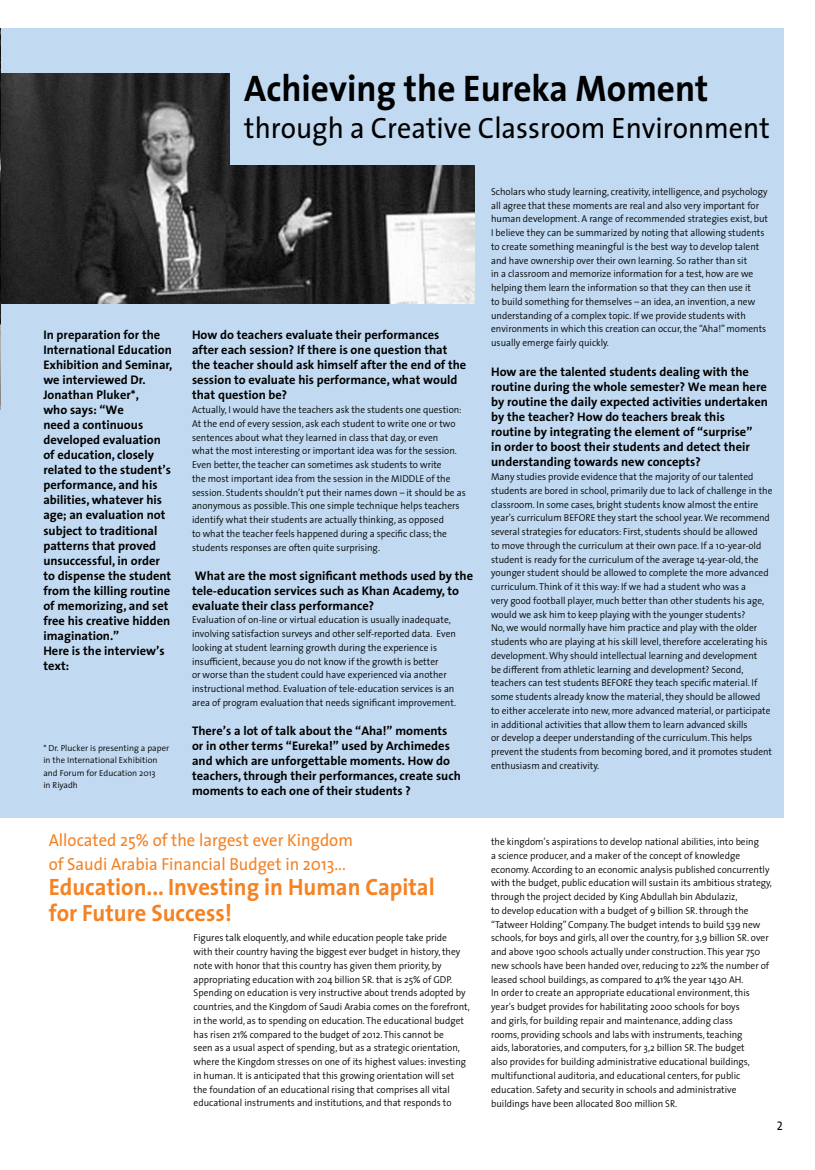
<style>
.page{position:relative;width:815px;height:1170px;background:#fff}
.page>*{position:absolute;margin:0;border:0;box-sizing:border-box;transform-origin:0 0}
.t1{font:700 37.25px "The Sans";color:#000;scale:.95 1}
.t2{font:29.62px "The Sans";color:#000;scale:.95 1}
.t3{font:700 23.75px/26.2px "The Sans";color:#f58223;scale:.95 1}
.t4{font:17.5px/23.8px "The Sans";color:#f58223;scale:.95 1}
.t5{font:700 12.5px/15px "The Sans";color:#000}
.t6{font:12.5px "The Sans Arabic";color:#000;scale:.95 1}
.t7{font:300 10px/13.8px "The Sans";color:#000;scale:.95 1}
.t8{font:300 8.75px/12.5px "The Sans";color:#000}
</style>
<div class="page">
<div style="left:0;top:28px;width:783px;height:789px;background:#c1daf1"></div>
<img style="left:1px;top:73px;width:474px;height:230px">
<div style="left:230px;top:63px;width:549px;height:102px;background:#c1daf1"></div>
<img style="left:0;top:28px;width:1px;height:381px">
<h1 class="t1" style="left:244px;top:57px;width:490px">Achieving the Eureka Moment</h1>
<h2 class="t2" style="left:244px;top:103px;width:555px">through a Creative Classroom Environment</h2>
<p class="t5" style="left:43px;top:327px;width:131px">In preparation for the<br>International Education<br>Exhibition and Seminar, we interviewed Dr.<br>Jonathan Pluker ,*<br>who says “: We<br>need a continuous developed evaluation of education, closely related to the student s’ performance, and his abilities, whatever his age; an evaluation not subject to traditional patterns that proved unsuccessful in, order to dispense the student from the killing routine of memorizing, and set free his creative hidden imagination “.<br>Here is the interview s’ text:</p>
<p class="t5" style="left:192px;top:327px;width:276px">How do teachers evaluate their performances after each session? If there is one question that the teacher should ask himself after the end of the session to evaluate his performance, what would that question be?</p>
<p class="t7" style="left:192px;top:402px;width:290px">Actually I, would have the teachers ask the students one question:<br>At the end of every session, ask each student to write one or two sentences about what they learned in class that day, or even<br>what the most interesting or important idea was for the session.<br>Even better, the teacher can sometimes ask students to write<br>the most important idea from the session in the MIDDLE of the session. Students shouldn t’ put their names down – it should be as anonymous as possible.This one simple technique helps teachers identify what their students are actually thinking, as opposed<br>to what the teacher feels happened during a specific class; the students responses are often quite surprising.</p>
<p class="t5" style="left:192px;top:567px;width:283px">What are the most significant methods used by the tele-education services such as Khan Academy to, evaluate their class performance?</p>
<p class="t7" style="left:192px;top:612px;width:280px">Evaluation of on-line or virtual education is usually inadequate, involving satisfaction surveys and other self-reported data. Even looking at student learning growth during the experience is insufficient, because you do not know if the growth is better<br>or worse than the student could have experienced via another instructional method. Evaluation of tele-education services is an area of program evaluation that needs significant improvement.</p>
<p class="t5" style="left:192px;top:722px;width:270px">There as’ lot of talk about the “Aha!” moments or in other terms “Eureka!” used by Archimedes and which are unforgettable moments. How do teachers, through their performances, create such moments to each one of their students ?</p>
<p class="t8" style="left:43px;top:741px;width:127px">* Dr. Plucker is presenting a paper in the International Exhibition and Forum for Education 2013<br>in Riyadh</p>
<h3 class="t4" style="left:49px;top:827px;width:322px">Allocated 25% of the largest ever Kingdom of Saudi Arabia Financial Budget in 2013...</h3>
<h3 class="t3" style="left:49px;top:872px;width:408px">Education... Investing in Human Capital for Future Success!</h3>
<p class="t7" style="left:194px;top:930px;width:292px">Figures talk eloquently, and while education people take pride<br>with their country having the biggest ever budget in history, they note with honor that this country has given them priority, by appropriating education with 204 billion SR. that is 25% of GDP.<br>Spending on education is very instructive about trends adopted by countries, and the Kingdom of Saudi Arabia comes on the forefront, in the world, as to spending on education.The educational budget has risen 21% compared to the budget of 2012.This cannot be<br>seen as a usual aspect of spending, but as a strategic orientation, where the Kingdom stresses on one of its highest values: investing in human It. is anticipated that this growing orientation will set the foundation of an educational rising that comprises all vital educational instruments and institutions, and that responds to</p>
<p class="t7" style="left:491px;top:184px;width:293px">Scholars who study learning, creativity, intelligence, and psychology all agree that these moments are real and also very important for human development A. range of recommended strategies exist, but I believe they can be summarized by noting that allowing students to create something meaningful is the best way to develop talent and have ownership over their own learning. So rather than sit<br>in a classroom and memorize information for a test, how are we helping them learn the information so that they can then use it<br>to build something for themselves – an idea, an invention a, new understanding of a complex topic If. we provide students with environments in which this creation can occur, the “Aha!”moments usually emerge fairly quickly.</p>
<p class="t5" style="left:491px;top:364px;width:278px">How are the talented students dealing with the routine during the whole semester? We mean here by routine the daily expected activities undertaken by the teacher? How do teachers break this routine by integrating the element of “surprise“<br>in order to boost their students and detect their understanding towards new concepts?</p>
<p class="t7" style="left:491px;top:469px;width:298px">Many studies provide evidence that the majority of our talented students are bored in school, primarily due to lack of challenge in the classroom In. some cases, bright students know almost the entire year s’ curriculum BEFORE they start the school year.We recommend several strategies for educators: First, students should be allowed<br>to move through the curriculum at their own pace aIf. 10-year-old student is ready for the curriculum of the average 14-year-old, the younger student should be allowed to complete the more advanced curriculum.Think of it this way If: we had a student who was a<br>very good football player, much better than other students his age, would we ask him to keep playing with the younger students?<br>No, we would normally have him practice and play with the older students who are playing at his skill level, therefore accelerating his development.Why should intellectual learning and development<br>be different from athletic learning and development? Second, teachers can test students BEFORE they teach specific material If. some students already know the material, they should be allowed<br>to either accelerate into new, more advanced material, or participate in additional activities that allow them to learn advanced skills<br>or develop a deeper understanding of the curriculum.This helps prevent the students from becoming bored, and it promotes student enthusiasm and creativity.</p>
<p class="t7" style="left:491px;top:834px;width:297px">the kingdom s’ aspirations to develop national abilities, into being<br>a science producer, and a maker of the concept of knowledge economy. According to an economic analysis published concurrently with the budget, public education will sustain its ambitious strategy, through the project decided by King Abdullah bin Abdulaziz,<br>to develop education with a budget of 9 billion SR. through the “Tatweer Holding”Company.The budget intends to build 539 new schools, for boys and girls, all over the country, for 3,9 billion SR. over and above 1900 schools actually under construction.This year 750 new schools have been handed over, reducing to 22% the number of leased school buildings, as compared to 41% the year 1430 AH.<br>In order to create an appropriate educational environment, this<br>year s’ budget provides for habilitating 2000 schools for boys<br>and girls, for building repair and maintenance, adding class<br>rooms, providing schools and labs with instruments, teaching<br>aids, laboratories, and computers, for 3,2 billion SR.The budget<br>also provides for building administrative educational buildings, multifunctional auditoria, and educational centers, for public education. Safety and security in schools and administrative buildings have been allocated 800 million SR.</p>
<p class="t6" style="left:777px;top:1117px;width:8px">2</p>
</div>
